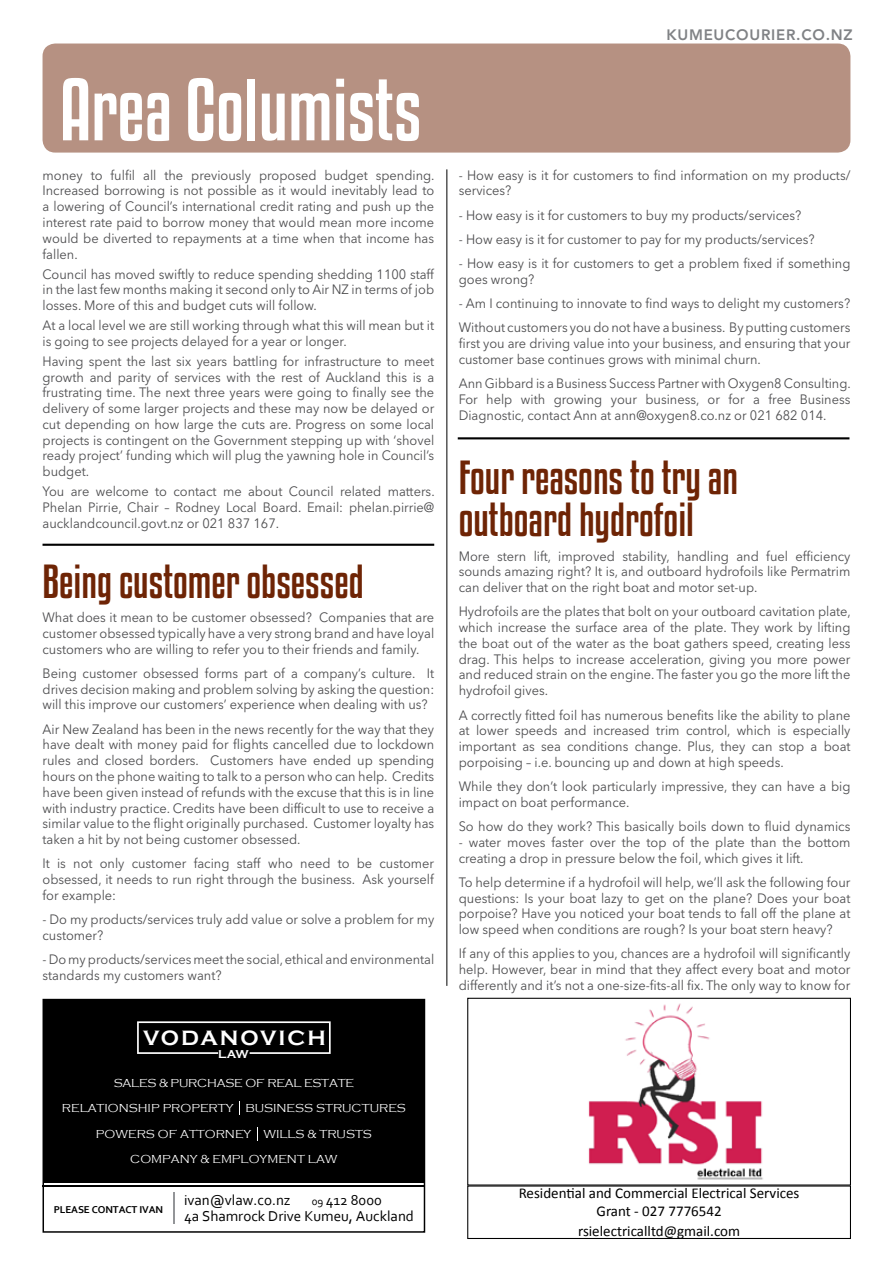
<style>
.page{position:relative;width:893px;height:1263px;background:#fff}
.page>*{position:absolute;margin:0;border:0;box-sizing:border-box;transform-origin:0 0}
.t1{font:78px "Kenyan Coffee Rg";color:#fff}
.t2{font:42px/42px "Kenyan Coffee Rg";color:#6e2405}
.t3{font:700 21.3px "Copperplate Gothic";letter-spacing:.09em;color:#fff}
.t4{font:15px/18px "Calibri";color:#000;text-align:center}
.t5{font:15px/16.2px "Corbel";color:#000}
.t6{font:800 15px "Avenir LT Std";letter-spacing:.05em;color:#808285}
.t7{font:13.5px/15.8px "Avenir Next LT Pro";color:#4d4d4f;text-align:justify;scale:.95 1}
.t8{font:300 11.85px/25.3px "Copperplate Gothic";color:#fff;text-align:center}
.t9{font:700 11.7px "Copperplate Gothic";color:#fff}
.t10{font:700 10.5px "Corbel";letter-spacing:-.01em;color:#000}
.s1{font-size:11.25px}
</style>
<div class="page">
<hr style="left:43px;top:1185px;width:382px;height:2px;background:#000">
<div style="left:43px;top:999px;width:381px;height:184px;background:#000"></div>
<svg style="left:137px;top:1021px;width:194px;height:33px"></svg>
<svg style="left:239px;top:1101px;width:1px;height:14px"></svg>
<svg style="left:257px;top:1127px;width:1px;height:13px"></svg>
<hr style="left:174px;top:1193px;width:1px;height:31px;background:#939598">
<img style="left:588px;top:1003px;width:175px;height:177px">
<div style="left:467px;top:998px;width:384px;height:187px;border:1px solid #000"></div>
<div style="left:467px;top:1185px;width:384px;height:54px;border:1px solid #000"></div>
<div style="left:43px;top:44px;width:807px;height:109px;background:#b69182;border-radius:13px"></div>
<hr style="left:446px;top:169px;width:1px;height:817px;background:#000">
<hr style="left:43px;top:544px;width:391px;height:2px;background:#000">
<hr style="left:458px;top:437px;width:391px;height:2px;background:#000">
<h1 class="t1" style="left:60px;top:57px;width:363px">Area Columists</h1>
<p class="t7" style="left:43px;top:167px;width:414px">money to fulfil all the previously proposed budget spending.<br>Increased borrowing is not possible as it would inevitably lead to a lowering of Council’s international credit rating and push up the interest rate paid to borrow money that would mean more income would be diverted to repayments at a time when that income has fallen.</p>
<p class="t7" style="left:43px;top:266px;width:414px">Council has moved swiftly to reduce spending shedding 1100 staff in the last few months making it second only to Air NZ in terms of job losses. More of this and budget cuts will follow.</p>
<p class="t7" style="left:43px;top:317px;width:414px">At a local level we are still working through what this will mean but it is going to see projects delayed for a year or longer.</p>
<p class="t7" style="left:43px;top:353px;width:414px">Having spent the last six years battling for infrastructure to meet growth and parity of services with the rest of Auckland this is a frustrating time. The next three years were going to finally see the delivery of some larger projects and these may now be delayed or cut depending on how large the cuts are. Progress on some local projects is contingent on the Government stepping up with ‘shovel ready project’ funding which will plug the yawning hole in Council’s budget.</p>
<p class="t7" style="left:43px;top:483px;width:414px">You are welcome to contact me about Council related matters.<br>Phelan Pirrie, Chair – Rodney Local Board. Email: phelan.pirrie@ aucklandcouncil.govt.nz or 021 837 167.</p>
<h2 class="t2" style="left:43px;top:559px;width:323px">Being customer obsessed</h2>
<p class="t7" style="left:43px;top:609px;width:414px">What does it mean to be customer obsessed? Companies that are customer obsessed typically have a very strong brand and have loyal customers who are willing to refer you to their friends and family.</p>
<p class="t7" style="left:43px;top:665px;width:414px">Being customer obsessed forms part of a company’s culture. It drives decision making and problem solving by asking the question: will this improve our customers’ experience when dealing with us?</p>
<p class="t7" style="left:43px;top:721px;width:414px">Air New Zealand has been in the news recently for the way that they have dealt with money paid for flights cancelled due to lockdown rules and closed borders. Customers have ended up spending hours on the phone waiting to talk to a person who can help. Credits have been given instead of refunds with the excuse that this is in line with industry practice. Credits have been difficult to use to receive a similar value to the flight originally purchased. Customer loyalty has taken a hit by not being customer obsessed.</p>
<p class="t7" style="left:43px;top:856px;width:414px">It is not only customer facing staff who need to be customer obsessed, it needs to run right through the business. Ask yourself for example:</p>
<p class="t7" style="left:43px;top:911px;width:414px">- Do my products/services truly add value or solve a problem for my customer?</p>
<p class="t7" style="left:43px;top:951px;width:414px">- Do my products/services meet the social, ethical and environmental standards my customers want?</p>
<h3 class="t3" style="left:143px;top:1026px;width:184px">VODANOVICH</h3>
<p class="t9" style="left:218px;top:1047px;width:32px">LAW</p>
<p class="t8" style="left:62px;top:1071px;width:345px">SALES &amp; PURCHASE OF REAL ESTATE<br>RELATIONSHIP PROPERTY BUSINESS STRUCTURES POWERS OF ATTORNEY WILLS &amp; TRUSTS COMPANY &amp; EMPLOYMENT LAW</p>
<p class="t5" style="left:184px;top:1191px;width:108px">ivan@vlaw.co.nz</p>
<p class="t5" style="left:184px;top:1191px;width:231px;text-indent:128px"><span class="s1">09</span> 412 8000<br>4a Shamrock Drive Kumeu, Auckland</p>
<p class="t10" style="left:54px;top:1203px;width:111px">PLEASE CONTACT IVAN</p>
<p class="t6" style="left:666px;top:26px;width:188px">KUMEUCOURIER.CO.NZ</p>
<p class="t7" style="left:459px;top:167px;width:414px">- How easy is it for customers to find information on my products/ services?</p>
<p class="t7" style="left:459px;top:207px;width:362px">- How easy is it for customers to buy my products/services?</p>
<p class="t7" style="left:459px;top:231px;width:376px">- How easy is it for customer to pay for my products/services?</p>
<p class="t7" style="left:459px;top:255px;width:414px">- How easy is it for customers to get a problem fixed if something goes wrong?</p>
<p class="t7" style="left:459px;top:291px;width:414px;line-height:24.3px">- Am I continuing to innovate to find ways to delight my customers?<br>Without customers you do not have a business. By putting customers</p>
<p class="t7" style="left:459px;top:336px;width:414px">first you are driving value into your business, and ensuring that your customer base continues grows with minimal churn.</p>
<p class="t7" style="left:459px;top:376px;width:414px">Ann Gibbard is a Business Success Partner with Oxygen8 Consulting.<br>For help with growing your business, or for a free Business Diagnostic, contact Ann at ann@oxygen8.co.nz or 021 682 014.</p>
<h2 class="t2" style="left:459px;top:455px;width:281px">Four reasons to try an outboard hydrofoil</h2>
<p class="t7" style="left:459px;top:548px;width:414px">More stern lift, improved stability, handling and fuel efficiency sounds amazing right? It is, and outboard hydrofoils like Permatrim can deliver that on the right boat and motor set-up.</p>
<p class="t7" style="left:459px;top:604px;width:414px">Hydrofoils are the plates that bolt on your outboard cavitation plate, which increase the surface area of the plate. They work by lifting the boat out of the water as the boat gathers speed, creating less drag. This helps to increase acceleration, giving you more power and reduced strain on the engine. The faster you go the more lift the hydrofoil gives.</p>
<p class="t7" style="left:459px;top:707px;width:414px">A correctly fitted foil has numerous benefits like the ability to plane at lower speeds and increased trim control, which is especially important as sea conditions change. Plus, they can stop a boat porpoising – i.e. bouncing up and down at high speeds.</p>
<p class="t7" style="left:459px;top:778px;width:414px">While they don’t look particularly impressive, they can have a big impact on boat performance.</p>
<p class="t7" style="left:459px;top:818px;width:414px">So how do they work? This basically boils down to fluid dynamics</p>
<p class="t7" style="left:459px;top:834px;width:414px">- water moves faster over the top of the plate than the bottom creating a drop in pressure below the foil, which gives it lift.</p>
<p class="t7" style="left:459px;top:874px;width:414px">To help determine if a hydrofoil will help, we’ll ask the following four questions: Is your boat lazy to get on the plane? Does your boat porpoise? Have you noticed your boat tends to fall off the plane at low speed when conditions are rough? Is your boat stern heavy?</p>
<p class="t7" style="left:459px;top:946px;width:414px">If any of this applies to you, chances are a hydrofoil will significantly help. However, bear in mind that they affect every boat and motor differently and it’s not a one-size-fits-all fix. The only way to know for</p>
<p class="t4" style="left:519px;top:1184px;width:282px">Residential and Commercial Electrical Services<br>Grant - 027 7776542</p>
<p class="t4" style="left:578px;top:1222px;width:164px">rsielectricalltd@gmail.com</p>
</div>
